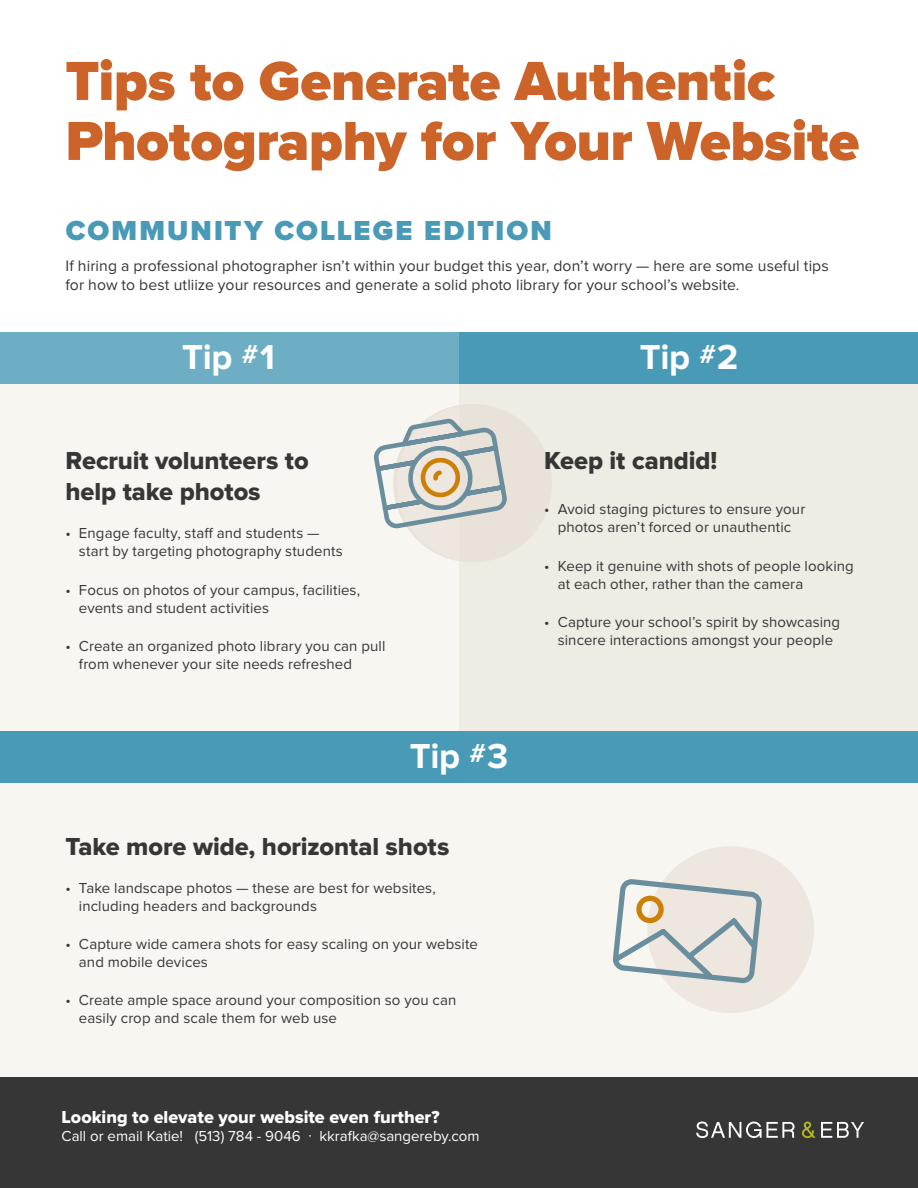
<style>
.page{position:relative;width:918px;height:1188px;background:#fff}
.page>*{position:absolute;margin:0;border:0;box-sizing:border-box;transform-origin:0 0}
.t1{font:900 57px/60px "Proxima Nova";letter-spacing:-.01em;color:#cc6429}
.t2{font:700 36px "Proxima Nova";letter-spacing:-.01em;color:#fff}
.t3{font:900 28.5px "Proxima Nova";letter-spacing:.075em;color:#489ab6}
.t4{font:25.5px/30.6px "Proxima Nova Extrabld";letter-spacing:-.005em;color:#363636}
.t5{font:18px "Proxima Nova Extrabld";color:#fff}
.t6{font:15.75px/18.9px "Proxima Nova";letter-spacing:.005em;color:#363636}
.t7{font:15px/18px "Proxima Nova";letter-spacing:.005em;color:#363636}
.t8{font:15px "Proxima Nova";color:#fff}
</style>
<div class="page">
<div style="left:0;top:358px;width:459px;height:388px;background:#f7f6f1"></div>
<div style="left:459px;top:358px;width:459px;height:388px;background:#efece4"></div>
<div style="left:459px;top:332px;width:459px;height:52px;background:#489ab6"></div>
<div style="left:393px;top:404px;width:159px;height:158px;background:#e9e2d8;border-radius:50%"></div>
<div style="left:0;top:778px;width:918px;height:304px;background:#f7f6f1"></div>
<div style="left:0;top:731px;width:918px;height:52px;background:#489ab6"></div>
<div style="left:0;top:332px;width:459px;height:52px;background:#6daec4"></div>
<div style="left:0;top:1078px;width:918px;height:110px;background:#363636"></div>
<svg style="left:696px;top:1122px;width:99px;height:16px"></svg>
<svg style="left:802px;top:1122px;width:62px;height:16px"></svg>
<div style="left:647px;top:846px;width:167px;height:167px;background:#ede7df;border-radius:50%"></div>
<svg style="left:612px;top:879px;width:150px;height:104px"></svg>
<svg style="left:374px;top:406px;width:133px;height:155px"></svg>
<p class="t1" style="left:65px;top:54px;width:795px">Tips to Generate Authentic<br>Photography for Your Website</p>
<p class="t3" style="left:66px;top:213px;width:487px">COMMUNITY COLLEGE EDITION</p>
<p class="t6" style="left:65px;top:257px;width:765px">If hiring a professional photographer isn’t within your budget this year, don’t worry — here are some useful tips for how to best utliize your resources and generate a solid photo library for your school’s website.</p>
<p class="t2" style="left:182px;top:336px;width:95px">Tip <sup>#</sup>1</p>
<p class="t4" style="left:65px;top:446px;width:245px">Recruit volunteers to help take photos</p>
<p class="t7" style="left:79px;top:525px;width:265px;text-indent:-14px">• Engage faculty, staff and students — start by targeting photography students</p>
<p class="t7" style="left:79px;top:581px;width:283px;text-indent:-14px">• Focus on photos of your campus, facilities, events and student activities</p>
<p class="t7" style="left:79px;top:637px;width:308px;text-indent:-14px">• Create an organized photo library you can pull from whenever your site needs refreshed</p>
<p class="t2" style="left:410px;top:735px;width:100px">Tip <sup>#</sup>3</p>
<p class="t4" style="left:65px;top:831px;width:385px">Take more wide, horizontal shots</p>
<p class="t7" style="left:79px;top:879px;width:358px;text-indent:-14px">• Take landscape photos — these are best for websites, including headers and backgrounds</p>
<p class="t7" style="left:79px;top:936px;width:400px;text-indent:-14px">• Capture wide camera shots for easy scaling on your website and mobile devices</p>
<p class="t7" style="left:79px;top:992px;width:379px;text-indent:-14px">• Create ample space around your composition so you can easily crop and scale them for web use</p>
<p class="t5" style="left:62px;top:1106px;width:379px">Looking to elevate your website even further?</p>
<p class="t8" style="left:62px;top:1127px;width:420px">Call or email Katie! (513) 784 - 9046 · kkrafka@sangereby.com</p>
<p class="t2" style="left:640px;top:336px;width:100px">Tip <sup>#</sup>2</p>
<p class="t4" style="left:544px;top:446px;width:175px">Keep it candid!</p>
<p class="t7" style="left:544px;top:501px;width:262px;text-align:center">• Avoid staging pictures to ensure your photos aren’t forced or unauthentic</p>
<p class="t7" style="left:558px;top:557px;width:298px;text-indent:-14px">• Keep it genuine with shots of people looking at each other, rather than the camera</p>
<p class="t7" style="left:544px;top:613px;width:297px;text-align:center">• Capture your school’s spirit by showcasing sincere interactions amongst your people</p>
</div>
